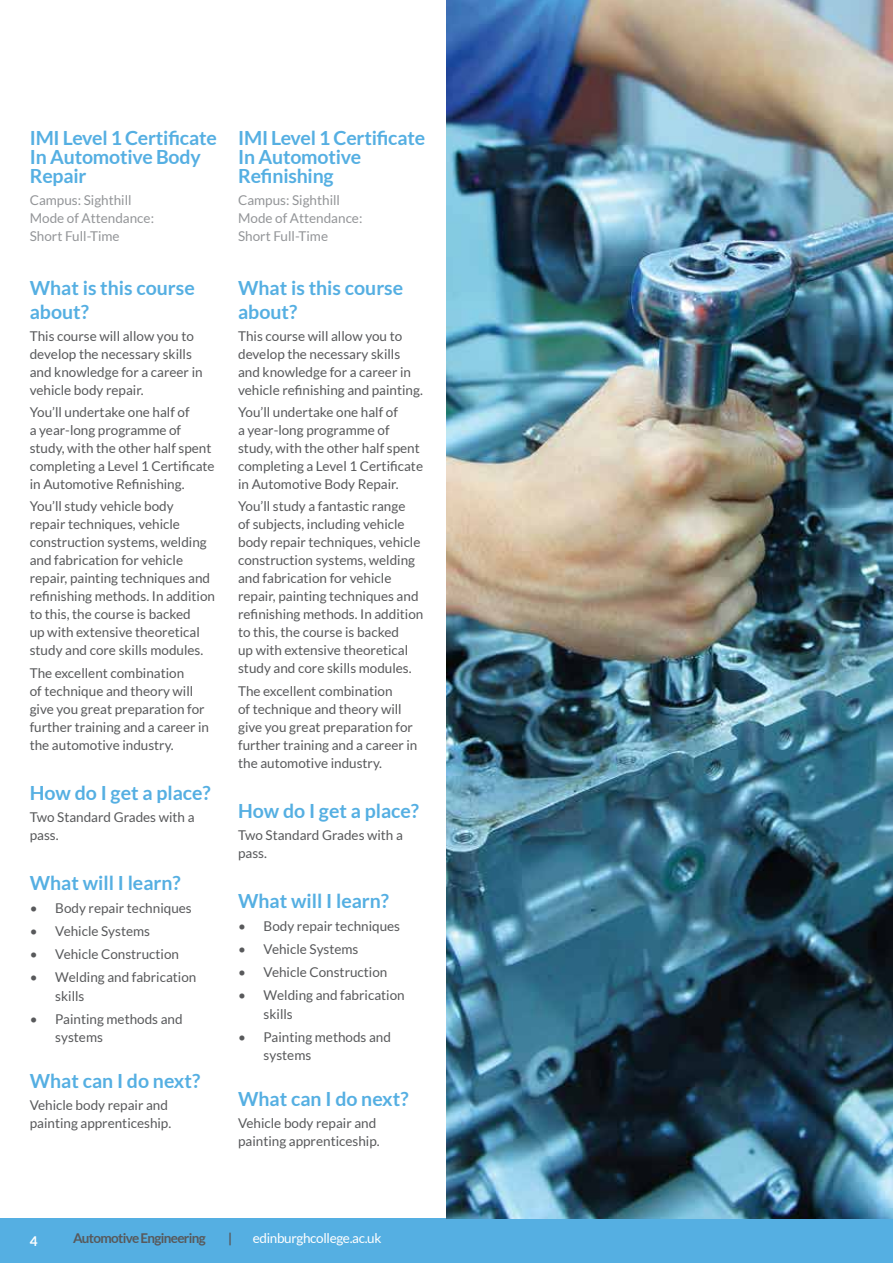
<style>
.page{position:relative;width:893px;height:1263px;background:#fff}
.page>*{position:absolute;margin:0;border:0;box-sizing:border-box;transform-origin:0 0}
.t1{font:700 19.5px/18.8px "Lato";color:#55afe2}
.t2{font:13.5px/18px "Lato";color:#58595b}
.t3{font:13.5px/18px "Lato";color:#939598}
.t4{font:700 13.5px "Lato";letter-spacing:-.05em;color:#58595b}
.t5{font:13.5px "Lato";letter-spacing:-.025em;color:#fff}
.t6{font:700 13.5px "Lato";color:#fff}
</style>
<div class="page">
<div style="left:0;top:1218px;width:893px;height:45px;background:#55afe2"></div>
<img style="left:446px;top:0;width:447px;height:1218px">
<h1 class="t1" style="left:30px;top:129px;width:189px">IMI Level 1 Certificate<br>In Automotive Body<br>Repair</h1>
<p class="t3" style="left:30px;top:191px;width:126px">Campus: Sighthill<br>Mode of Attendance:<br>Short Full-Time</p>
<h1 class="t1" style="left:30px;top:276px;width:167px;line-height:23.4px">What is this course about?</h1>
<p class="t2" style="left:30px;top:327px;width:174px">This course will allow you to develop the necessary skills and knowledge for a career in vehicle body repair.</p>
<p class="t2" style="left:30px;top:403px;width:186px">You’ll undertake one half of<br>a year-long programme of study, with the other half spent completing a Level 1 Certificate in Automotive Refinishing.</p>
<p class="t2" style="left:30px;top:497px;width:187px">You’ll study vehicle body<br>repair techniques, vehicle construction systems, welding and fabrication for vehicle repair, painting techniques and refinishing methods. In addition to this, the course is backed<br>up with extensive theoretical study and core skills modules.</p>
<p class="t2" style="left:30px;top:664px;width:181px">The excellent combination<br>of technique and theory will give you great preparation for further training and a career in the automotive industry.</p>
<h1 class="t1" style="left:30px;top:783px;width:183px">How do I get a place?</h1>
<p class="t2" style="left:30px;top:808px;width:166px">Two Standard Grades with a pass.</p>
<h1 class="t1" style="left:30px;top:873px;width:153px">What will I learn?</h1>
<p class="t2" style="left:30px;top:899px;width:163px">• Body repair techniques</p>
<p class="t2" style="left:30px;top:922px;width:122px">• Vehicle Systems</p>
<p class="t2" style="left:30px;top:945px;width:151px">• Vehicle Construction</p>
<p class="t2" style="left:55px;top:967px;width:143px;line-height:18.8px;text-indent:-26px">• Welding and fabrication skills</p>
<p class="t2" style="left:55px;top:1009px;width:129px;line-height:18.8px;text-indent:-26px">• Painting methods and systems</p>
<h1 class="t1" style="left:30px;top:1071px;width:172px">What can I do next?</h1>
<p class="t2" style="left:30px;top:1096px;width:143px">Vehicle body repair and painting apprenticeship.</p>
<h1 class="t1" style="left:238px;top:129px;width:189px">IMI Level 1 Certificate<br>In Automotive<br>Refinishing</h1>
<p class="t3" style="left:238px;top:191px;width:126px">Campus: Sighthill<br>Mode of Attendance:<br>Short Full-Time</p>
<h1 class="t1" style="left:238px;top:276px;width:167px;line-height:23.4px">What is this course about?</h1>
<p class="t2" style="left:238px;top:327px;width:186px">This course will allow you to develop the necessary skills and knowledge for a career in vehicle refinishing and painting.</p>
<p class="t2" style="left:238px;top:403px;width:186px">You’ll undertake one half of<br>a year-long programme of study, with the other half spent completing a Level 1 Certificate in Automotive Body Repair.</p>
<p class="t2" style="left:238px;top:497px;width:187px">You’ll study a fantastic range<br>of subjects, including vehicle body repair techniques, vehicle construction systems, welding and fabrication for vehicle repair, painting techniques and refinishing methods. In addition to this, the course is backed<br>up with extensive theoretical study and core skills modules.</p>
<p class="t2" style="left:238px;top:682px;width:181px">The excellent combination<br>of technique and theory will give you great preparation for further training and a career in the automotive industry.</p>
<h1 class="t1" style="left:238px;top:801px;width:183px">How do I get a place?</h1>
<p class="t2" style="left:238px;top:826px;width:166px">Two Standard Grades with a pass.</p>
<h1 class="t1" style="left:238px;top:891px;width:153px">What will I learn?</h1>
<p class="t2" style="left:238px;top:917px;width:164px">• Body repair techniques</p>
<p class="t2" style="left:238px;top:940px;width:122px">• Vehicle Systems</p>
<p class="t2" style="left:238px;top:963px;width:151px">• Vehicle Construction</p>
<p class="t2" style="left:264px;top:985px;width:143px;line-height:18.8px;text-indent:-26px">• Welding and fabrication skills</p>
<p class="t2" style="left:264px;top:1027px;width:129px;line-height:18.8px;text-indent:-26px">• Painting methods and systems</p>
<h1 class="t1" style="left:238px;top:1089px;width:172px">What can I do next?</h1>
<p class="t2" style="left:238px;top:1114px;width:143px">Vehicle body repair and painting apprenticeship.</p>
<p class="t6" style="left:30px;top:1233px;width:9px">4</p>
<p class="t4" style="left:73px;top:1230px;width:134px">Automotive Engineering</p>
<p class="t4" style="left:228px;top:1230px;width:6px">|</p>
<p class="t5" style="left:253px;top:1231px;width:130px">edinburghcollege.ac.uk</p>
</div>
